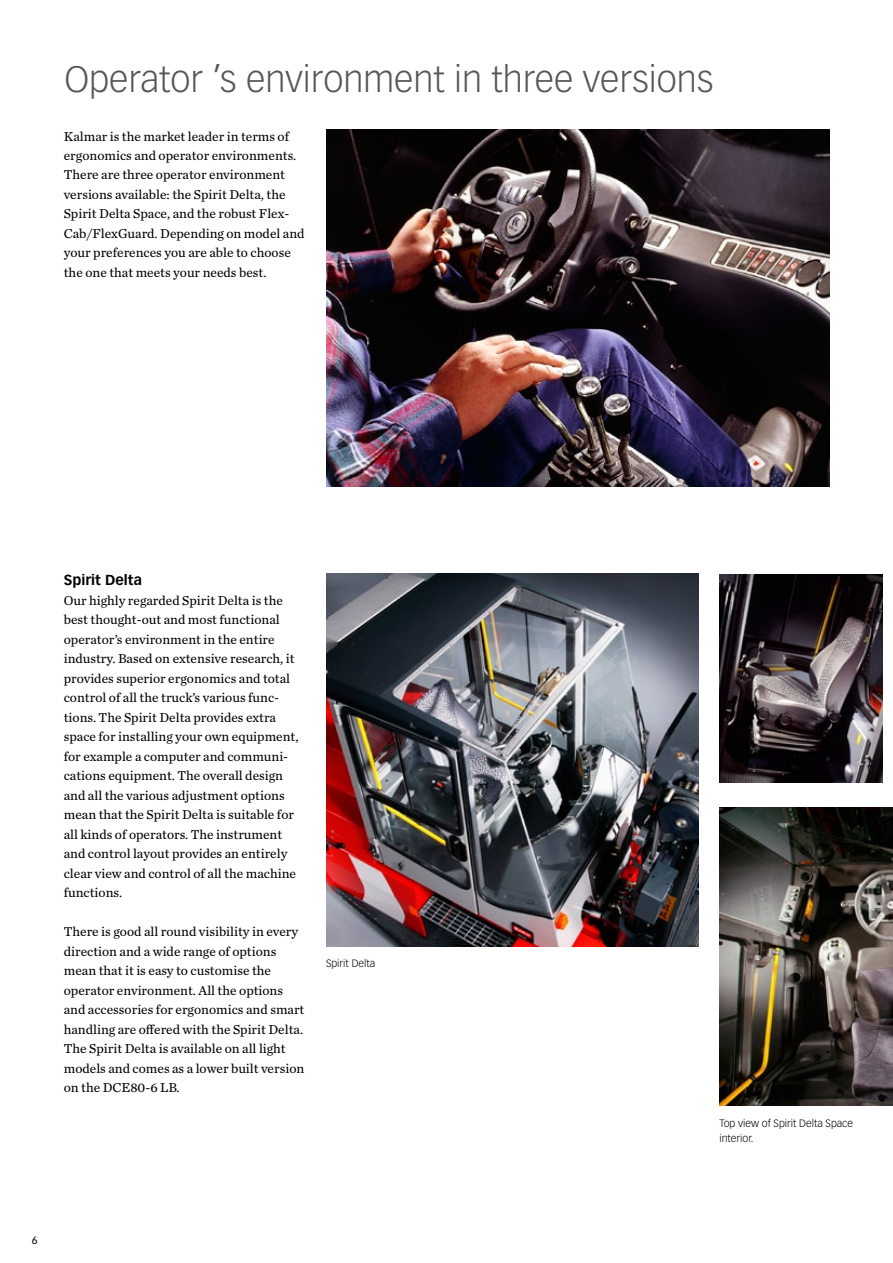
<style>
.page{position:relative;width:893px;height:1263px;background:#fff}
.page>*{position:absolute;margin:0;border:0;box-sizing:border-box;transform-origin:0 0}
.t1{font:300 36px "Vectora LT Pro";color:#575756}
.t2{font:700 14.25px "Vectora LT Pro";color:#000}
.t3{font:13.5px/19.5px "Chronicle Text G2";color:#000}
.t4{font:300 10.5px/15px "Vectora LT Pro";color:#000}
.t5{font:10.5px "Vectora LT Pro";color:#000}
</style>
<div class="page">
<img style="left:719px;top:574px;width:163px;height:208px">
<img style="left:326px;top:574px;width:372px;height:372px">
<img style="left:719px;top:808px;width:174px;height:298px">
<img style="left:326px;top:130px;width:503px;height:357px">
<h1 class="t1" style="left:64px;top:57px;width:651px">Operator ’s environment in three versions</h1>
<p class="t3" style="left:64px;top:125px;width:242px">Kalmar is the market leader in terms of ergonomics and operator environments.<br>There are three operator environment versions available: the Spirit Delta, the Spirit Delta Space, and the robust Flex-Cab/FlexGuard. Depending on model and your preferences you are able to choose the one that meets your needs best.</p>
<p class="t2" style="left:64px;top:571px;width:80px">Spirit Delta</p>
<p class="t3" style="left:64px;top:590px;width:236px">Our highly regarded Spirit Delta is the best thought-out and most functional operator’s environment in the entire industry. Based on extensive research, it provides superior ergonomics and total control of all the truck’s various func&shy;tions. The Spirit Delta provides extra space for installing your own equipment, for example a computer and communi&shy;cations equipment. The overall design and all the various adjustment options mean that the Spirit Delta is suitable for all kinds of operators. The instrument and control layout provides an entirely clear view and control of all the machine functions.</p>
<p class="t3" style="left:64px;top:921px;width:242px">There is good all round visibility in every direction and a wide range of options mean that it is easy to customise the operator environment. All the options and accessories for ergonomics and smart handling are offered with the Spirit Delta.<br>The Spirit Delta is available on all light models and comes as a lower built version on the DCE80-6 LB.</p>
<p class="t4" style="left:326px;top:956px;width:51px">Spirit Delta</p>
<p class="t5" style="left:32px;top:1234px;width:7px">6</p>
<p class="t4" style="left:719px;top:1115px;width:135px">Top view of Spirit Delta Space interior.</p>
</div>
